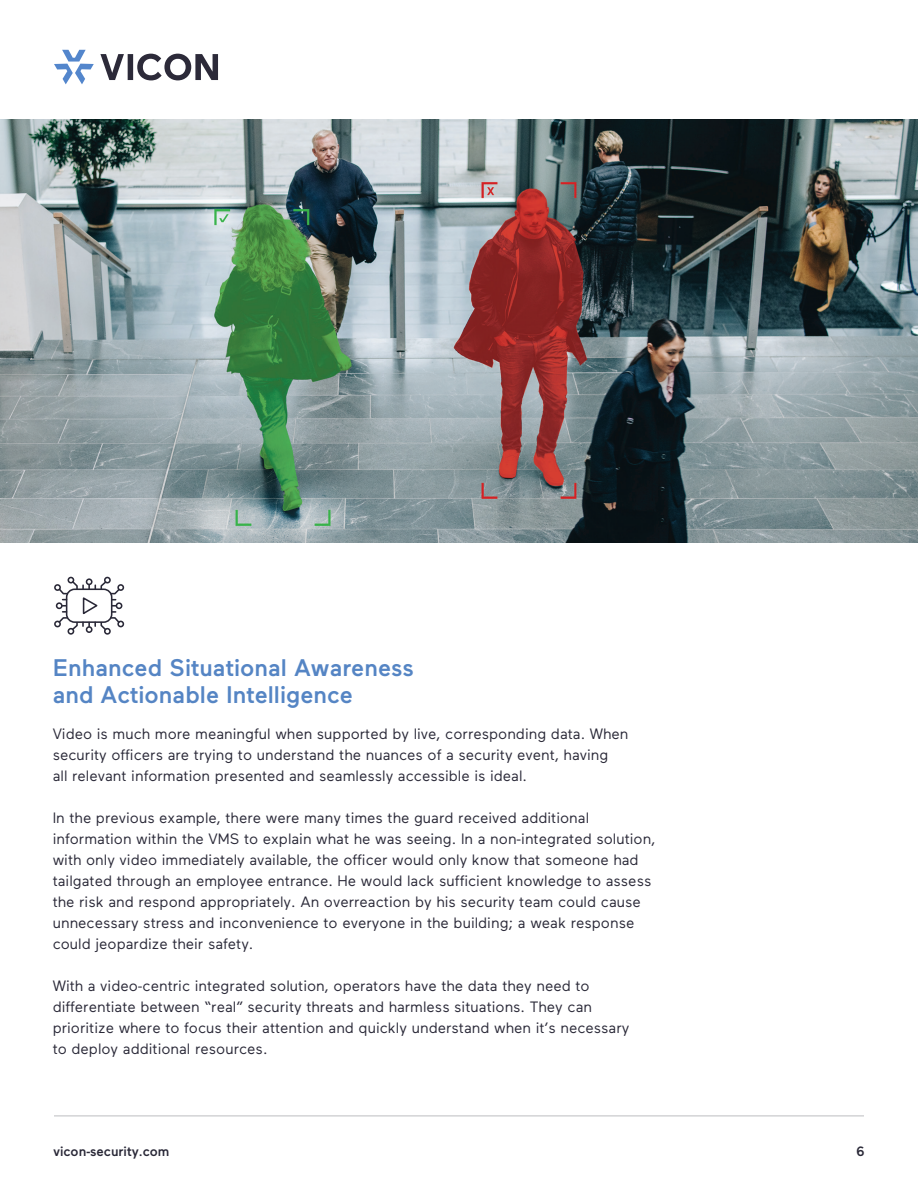
<style>
.page{position:relative;width:918px;height:1188px;background:#fff}
.page>*{position:absolute;margin:0;border:0;box-sizing:border-box;transform-origin:0 0}
.t1{font:500 24px/27px "Maax";color:#5585c4}
.t2{font:15px/21px "Maax";color:#292837}
.t3{font:500 13.5px "Maax";color:#292837}
</style>
<div class="page">
<svg style="left:54px;top:50px;width:40px;height:34px"></svg>
<svg style="left:100px;top:54px;width:118px;height:26px"></svg>
<hr style="left:54px;top:1116px;width:810px;height:1px;background:#bcbdc0">
<div style="left:86px;top:578px;width:7px;height:7px;border:2px solid #292837;border-radius:50%"></div>
<div style="left:68px;top:577px;width:6px;height:7px;border:2px solid #292837;border-radius:50%"></div>
<div style="left:104px;top:577px;width:7px;height:7px;border:2px solid #292837;border-radius:50%"></div>
<div style="left:56px;top:602px;width:7px;height:7px;border:2px solid #292837;border-radius:50%"></div>
<div style="left:54px;top:621px;width:7px;height:6px;border:2px solid #292837;border-radius:50%"></div>
<div style="left:54px;top:584px;width:7px;height:7px;border:2px solid #292837;border-radius:50%"></div>
<div style="left:116px;top:602px;width:6px;height:7px;border:2px solid #292837;border-radius:50%"></div>
<div style="left:117px;top:584px;width:7px;height:7px;border:2px solid #292837;border-radius:50%"></div>
<div style="left:117px;top:621px;width:7px;height:6px;border:2px solid #292837;border-radius:50%"></div>
<div style="left:86px;top:626px;width:7px;height:7px;border:2px solid #292837;border-radius:50%"></div>
<div style="left:104px;top:628px;width:7px;height:7px;border:2px solid #292837;border-radius:50%"></div>
<div style="left:68px;top:628px;width:6px;height:7px;border:2px solid #292837;border-radius:50%"></div>
<svg style="left:57px;top:580px;width:64px;height:52px"></svg>
<img style="left:0;top:119px;width:918px;height:423px">
<p class="t1" style="left:53px;top:653px;width:362px">Enhanced Situational Awareness and Actionable Intelligence</p>
<p class="t2" style="left:53px;top:723px;width:577px">Video is much more meaningful when supported by live, corresponding data. When security officers are trying to understand the nuances of a security event, having<br>all relevant information presented and seamlessly accessible is ideal.</p>
<p class="t2" style="left:53px;top:807px;width:604px">In the previous example, there were many times the guard received additional information within the VMS to explain what he was seeing. In a non-integrated solution, with only video immediately available, the officer would only know that someone had tailgated through an employee entrance. He would lack sufficient knowledge to assess the risk and respond appropriately. An overreaction by his security team could cause unnecessary stress and inconvenience to everyone in the building; a weak response could jeopardize their safety.</p>
<p class="t2" style="left:53px;top:975px;width:578px">With a video-centric integrated solution, operators have the data they need to differentiate between “real” security threats and harmless situations. They can prioritize where to focus their attention and quickly understand when it’s necessary to deploy additional resources.</p>
<p class="t3" style="left:54px;top:1142px;width:118px">vicon-security.com</p>
<p class="t3" style="left:856px;top:1142px;width:10px">6</p>
</div>
